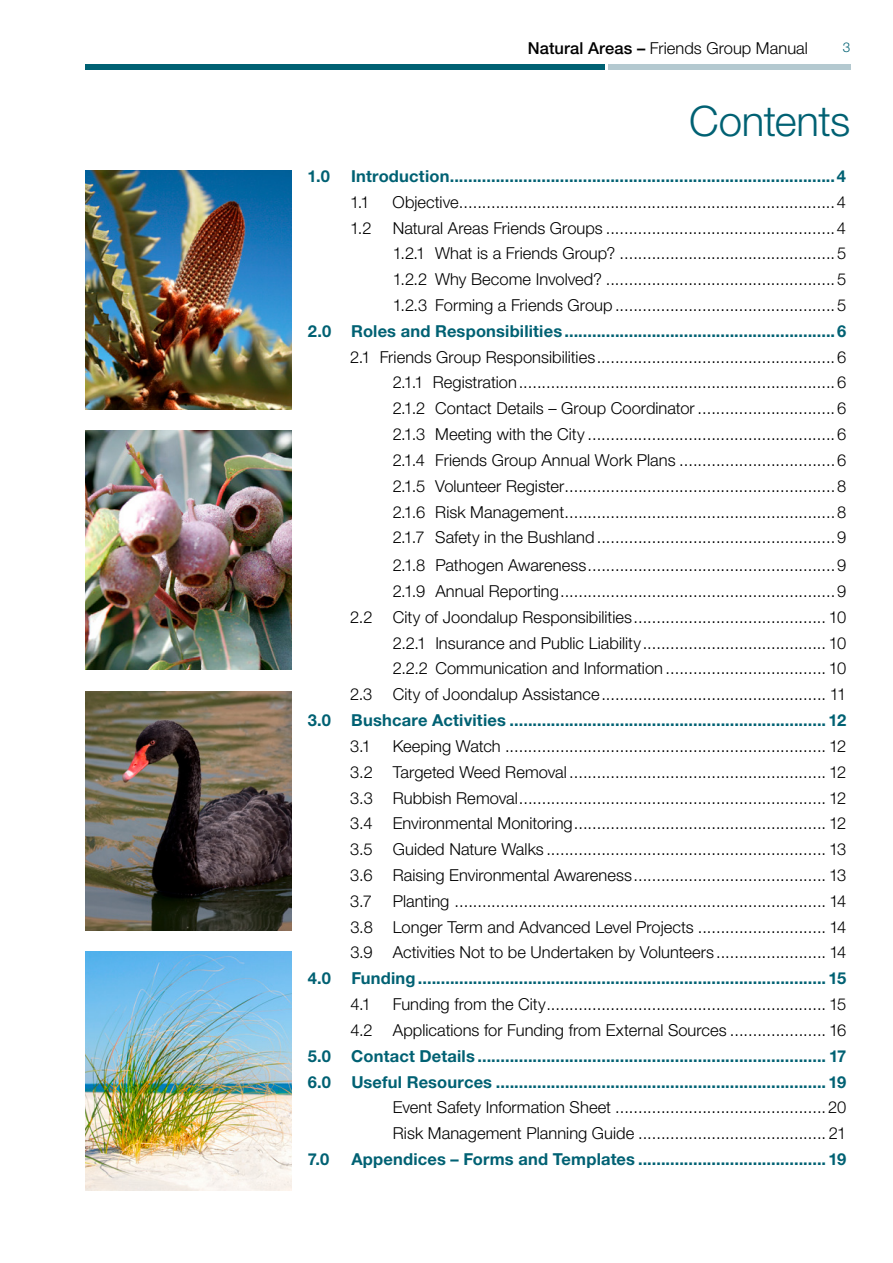
<style>
.page{position:relative;width:893px;height:1263px;background:#fff}
.page>*{position:absolute;margin:0;border:0;box-sizing:border-box;transform-origin:0 0}
.t1{font:300 42px "Helvetica Neue LT Std";letter-spacing:-.015em;color:#006173}
.t2{font:300 16.5px/25.8px "Helvetica Neue LT Std";color:#000;text-align:justify}
.t3{font:700 16.5px/25.8px "Helvetica Neue LT Std";letter-spacing:.01em;color:#006173}
.t4{font:300 13.5px "Helvetica Neue LT Std";color:#006173}
.s1{font-weight:500}
</style>
<div class="page">
<div style="left:85px;top:64px;width:519px;height:6px;background:#006173"></div>
<div style="left:608px;top:64px;width:242px;height:6px;background:#b4c9d0"></div>
<img style="left:85px;top:170px;width:207px;height:239px">
<img style="left:85px;top:431px;width:207px;height:239px">
<img style="left:85px;top:691px;width:207px;height:239px">
<img style="left:85px;top:951px;width:207px;height:240px">
<p class="t2" style="left:528px;top:35px;width:282px"><span class="s1">Natural Areas –</span> Friends Group Manual</p>
<p class="t4" style="left:843px;top:39px;width:9px">3</p>
<h1 class="t1" style="left:689px;top:96px;width:163px">Contents</h1>
<p class="t3" style="left:308px;top:163px;width:24px">1.0</p>
<p class="t3" style="left:351px;top:163px;width:496px">Introduction....................................................................................4</p>
<p class="t2" style="left:350px;top:189px;width:21px">1.1</p>
<p class="t2" style="left:393px;top:189px;width:455px">Objective..................................................................................4</p>
<p class="t2" style="left:350px;top:214px;width:23px">1.2</p>
<p class="t2" style="left:393px;top:214px;width:455px">Natural Areas Friends Groups ..................................................4<br>1.2.1 What is a Friends Group? ...............................................5<br>1.2.2 Why Become Involved? ..................................................5<br>1.2.3 Forming a Friends Group ................................................5</p>
<p class="t3" style="left:308px;top:318px;width:540px">2.0 Roles and Responsibilities ...........................................................6</p>
<p class="t2" style="left:393px;top:344px;width:455px;text-indent:-43px">2.1 Friends Group Responsibilities....................................................6<br>2.1.1 Registration.....................................................................6<br>2.1.2 Contact Details – Group Coordinator ..............................6<br>2.1.3 Meeting with the City ......................................................6<br>2.1.4 Friends Group Annual Work Plans ..................................6<br>2.1.5 Volunteer Register...........................................................8<br>2.1.6 Risk Management...........................................................8<br>2.1.7 Safety in the Bushland....................................................9</p>
<p class="t2" style="left:350px;top:552px;width:497px;text-align:right">2.1.8 Pathogen Awareness......................................................9<br>2.1.9 Annual Reporting............................................................9<br>2.2 City of Joondalup Responsibilities.......................................... 10<br>2.2.1 Insurance and Public Liability........................................ 10<br>2.2.2 Communication and Information ................................... 10<br>2.3 City of Joondalup Assistance................................................. 11</p>
<p class="t3" style="left:308px;top:707px;width:540px">3.0 Bushcare Activities ..................................................................... 12</p>
<p class="t2" style="left:350px;top:733px;width:22px">3.1</p>
<p class="t2" style="left:350px;top:733px;width:497px;text-indent:43px">Keeping Watch ...................................................................... 12<br>3.2 Targeted Weed Removal ........................................................ 12<br>3.3 Rubbish Removal................................................................... 12<br>3.4 Environmental Monitoring....................................................... 12<br>3.5 Guided Nature Walks ............................................................. 13<br>3.6 Raising Environmental Awareness.......................................... 13<br>3.7</p>
<p class="t2" style="left:350px;top:888px;width:497px;text-indent:43px">Planting ................................................................................. 14<br>3.8 Longer Term and Advanced Level Projects ............................ 14<br>3.9 Activities Not to be Undertaken by Volunteers ........................ 14</p>
<p class="t3" style="left:308px;top:965px;width:540px">4.0 Funding......................................................................................... 15</p>
<p class="t2" style="left:350px;top:991px;width:22px">4.1</p>
<p class="t2" style="left:350px;top:991px;width:497px;text-align:right">Funding from the City............................................................. 15<br>4.2 Applications for Funding from External Sources ..................... 16</p>
<p class="t3" style="left:308px;top:1042px;width:540px">5.0 Contact Details ............................................................................ 17<br>6.0 Useful Resources ........................................................................ 19</p>
<p class="t2" style="left:393px;top:1094px;width:455px">Event Safety Information Sheet ..............................................20<br>Risk Management Planning Guide ......................................... 21</p>
<p class="t3" style="left:308px;top:1146px;width:23px">7.0</p>
<p class="t3" style="left:351px;top:1146px;width:496px">Appendices – Forms and Templates ......................................... 19</p>
</div>
